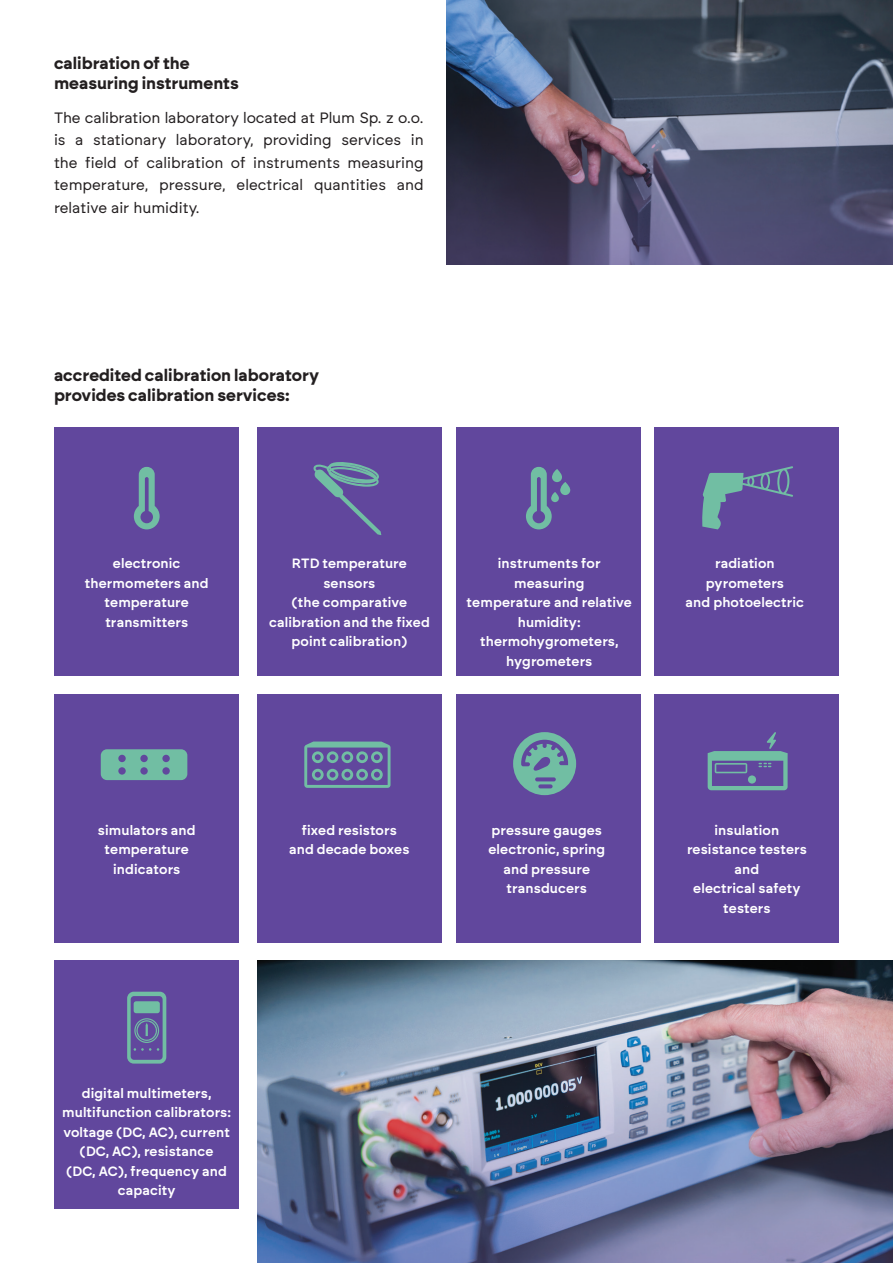
<style>
.page{position:relative;width:893px;height:1263px;background:#fff}
.page>*{position:absolute;margin:0;border:0;box-sizing:border-box;transform-origin:0 0}
.t1{font:700 16.5px "Brockmann";color:#231f20}
.t2{font:15px/22.5px "Brockmann";color:#231f20;text-align:justify}
.t3{font:600 13.5px/19.5px "Brockmann";letter-spacing:.01em;color:#fff;text-align:center}
</style>
<div class="page">
<img style="left:446px;top:0;width:447px;height:264px">
<img style="left:257px;top:961px;width:636px;height:302px">
<div style="left:55px;top:428px;width:184px;height:248px;background:#61479d"></div>
<div style="left:55px;top:694px;width:184px;height:248px;background:#61479d"></div>
<div style="left:55px;top:961px;width:184px;height:248px;background:#61479d"></div>
<div style="left:257px;top:428px;width:184px;height:248px;background:#61479d"></div>
<div style="left:257px;top:694px;width:184px;height:248px;background:#61479d"></div>
<div style="left:456px;top:428px;width:184px;height:248px;background:#61479d"></div>
<div style="left:456px;top:694px;width:184px;height:248px;background:#61479d"></div>
<div style="left:655px;top:428px;width:184px;height:248px;background:#61479d"></div>
<div style="left:655px;top:694px;width:184px;height:248px;background:#61479d"></div>
<svg style="left:134px;top:467px;width:26px;height:62px"></svg>
<svg style="left:313px;top:462px;width:68px;height:73px"></svg>
<svg style="left:526px;top:467px;width:44px;height:62px"></svg>
<svg style="left:702px;top:466px;width:91px;height:63px"></svg>
<svg style="left:304px;top:741px;width:87px;height:47px"></svg>
<svg style="left:513px;top:732px;width:63px;height:63px"></svg>
<svg style="left:708px;top:732px;width:80px;height:58px"></svg>
<div style="left:748px;top:775px;width:8px;height:8px;background:#71bea3;border-radius:50%"></div>
<svg style="left:127px;top:992px;width:39px;height:71px"></svg>
<svg style="left:101px;top:749px;width:86px;height:31px"></svg>
<div style="left:121px;top:754px;width:44px;height:23px;background:#71bea3"></div>
<div style="left:118px;top:755px;width:8px;height:7px;background:#61479d;border-radius:50%"></div>
<div style="left:118px;top:767px;width:8px;height:8px;background:#61479d;border-radius:50%"></div>
<div style="left:140px;top:755px;width:8px;height:7px;background:#61479d;border-radius:50%"></div>
<div style="left:140px;top:767px;width:8px;height:8px;background:#61479d;border-radius:50%"></div>
<div style="left:162px;top:755px;width:8px;height:7px;background:#61479d;border-radius:50%"></div>
<div style="left:162px;top:767px;width:8px;height:8px;background:#61479d;border-radius:50%"></div>
<p class="t1" style="left:54px;top:53px;width:137px">calibration of the</p>
<p class="t1" style="left:54px;top:73px;width:186px">measuring instruments</p>
<p class="t2" style="left:54px;top:106px;width:371px">The calibration laboratory located at Plum Sp. z o.o. is a stationary laboratory, providing services in the field of calibration of instruments measuring temperature, pressure, electrical quantities and relative air humidity.</p>
<p class="t1" style="left:54px;top:365px;width:267px">accredited calibration laboratory</p>
<p class="t1" style="left:54px;top:385px;width:237px">provides calibration services:</p>
<p class="t3" style="left:85px;top:553px;width:125px">electronic thermometers and</p>
<p class="t3" style="left:105px;top:592px;width:86px;text-align:left">temperature transmitters</p>
<p class="t3" style="left:292px;top:553px;width:116px">RTD temperature</p>
<p class="t3" style="left:323px;top:573px;width:53px">sensors</p>
<p class="t3" style="left:269px;top:592px;width:162px">(the comparative calibration and the fixed point calibration)</p>
<p class="t3" style="left:498px;top:553px;width:104px">instruments for measuring</p>
<p class="t3" style="left:467px;top:592px;width:167px">temperature and relative humidity:</p>
<p class="t3" style="left:480px;top:631px;width:140px">thermohygrometers, hygrometers</p>
<p class="t3" style="left:706px;top:553px;width:80px">radiation pyrometers</p>
<p class="t3" style="left:686px;top:592px;width:120px">and photoelectric</p>
<p class="t3" style="left:98px;top:820px;width:99px">simulators and temperature</p>
<p class="t3" style="left:113px;top:859px;width:69px">indicators</p>
<p class="t3" style="left:302px;top:820px;width:96px">fixed resistors</p>
<p class="t3" style="left:289px;top:839px;width:122px">and decade boxes</p>
<p class="t3" style="left:491px;top:820px;width:112px">pressure gauges</p>
<p class="t3" style="left:488px;top:839px;width:118px">electronic, spring and pressure</p>
<p class="t3" style="left:507px;top:878px;width:82px">transducers</p>
<p class="t3" style="left:687px;top:820px;width:121px">insulation resistance testers and</p>
<p class="t3" style="left:693px;top:878px;width:109px">electrical safety testers</p>
<p class="t3" style="left:62px;top:1083px;width:170px">digital multimeters, multifunction calibrators:</p>
<p class="t3" style="left:63px;top:1122px;width:168px">voltage (DC, AC), current (DC, AC), resistance<br>(DC, AC), frequency and capacity</p>
</div>
